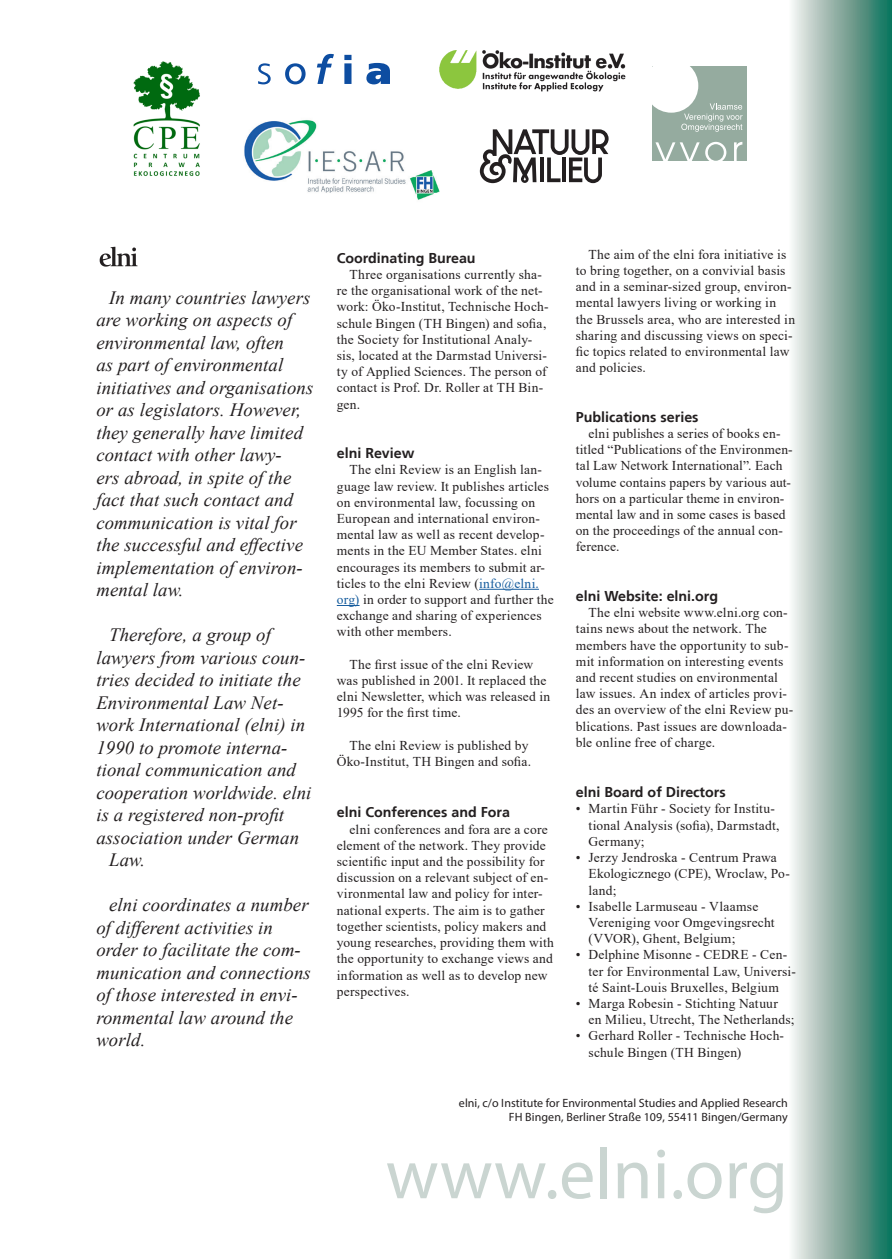
<style>
.page{position:relative;width:892px;height:1259px;background:#fff}
.page>*{position:absolute;margin:0;border:0;box-sizing:border-box;transform-origin:0 0}
.t1{font:72px "Myriad Pro";color:#cad5d1}
.t2{font:italic 18.75px/22.5px "Times New Roman";letter-spacing:.005em;color:#231f20}
.Subhead{font:700 14.25px "Frutiger";color:#231f20}
.Fließ_1{font:13.5px/16.2px "Times New Roman";letter-spacing:.015em;color:#231f20}
.t3{font:12px "Myriad Pro";letter-spacing:.005em;color:#231f20}
.s1{color:#175d9e}
</style>
<div class="page">
<div style="left:787px;top:0;width:104px;height:1258px;background:linear-gradient(to right,#fff3f3,#136e58)"></div>
<img style="left:244px;top:120px;width:196px;height:80px">
<img style="left:99px;top:246px;width:39px;height:21px">
<hr style="left:479px;top:589px;width:59px;height:1px;background:#175d9e">
<svg style="left:337px;top:605px;width:22px;height:1px"></svg>
<svg style="left:258px;top:63px;width:12px;height:21px"></svg>
<svg style="left:285px;top:63px;width:20px;height:21px"></svg>
<svg style="left:317px;top:54px;width:17px;height:30px"></svg>
<svg style="left:344px;top:55px;width:7px;height:29px"></svg>
<svg style="left:366px;top:63px;width:24px;height:21px"></svg>
<img style="left:439px;top:50px;width:187px;height:42px">
<div style="left:652px;top:67px;width:94px;height:94px;background:#95ab9f"></div>
<svg style="left:681px;top:103px;width:61px;height:29px"></svg>
<svg style="left:655px;top:142px;width:44px;height:19px"></svg>
<svg style="left:705px;top:142px;width:21px;height:19px"></svg>
<svg style="left:734px;top:142px;width:8px;height:19px"></svg>
<div style="left:644px;top:59px;width:54px;height:54px;background:#fff;border-radius:50%"></div>
<svg style="left:479px;top:129px;width:129px;height:54px"></svg>
<img style="left:133px;top:61px;width:67px;height:115px">
<p class="t2" style="left:96px;top:285px;width:218px;text-indent:13px">In many countries lawyers are working on aspects of environmental law, often<br>as part of environmental initiatives and organisations or as legislators. However, they generally have limited contact with other lawy-<br>ers abroad, in spite of the fact that such contact and communication is vital for the successful and effective implementation of environ&shy;mental law.</p>
<p class="t2" style="left:96px;top:623px;width:216px;text-indent:13px">Therefore, a group of lawyers from various coun&shy;tries decided to initiate the<br>Environmental Law Net&shy;work International (elni) in<br>1990 to promote interna&shy;tional communication and cooperation worldwide. elni is a registered non-profit association under German</p>
<p class="t2" style="left:109px;top:848px;width:37px">Law.</p>
<p class="t2" style="left:96px;top:893px;width:216px;text-indent:13px">elni coordinates a number of different activities in order to facilitate the com&shy;munication and connections of those interested in envi&shy;ronmental law around the world.</p>
<p class="Fließ_1" style="left:575px;top:246px;width:221px;text-indent:13px">The aim of the elni fora initiative is to bring together, on a convivial basis and in a seminar-sized group, environ&shy;mental lawyers living or working in the Brussels area, who are interested in sharing and discussing views on speci&shy;fic topics related to environmental law and policies.</p>
<p class="Subhead" style="left:575px;top:408px;width:124px">Publications series</p>
<p class="Fließ_1" style="left:575px;top:425px;width:218px;text-indent:13px">elni publishes a series of books en&shy;titled “Publications of the Environmen&shy;tal Law Network International”. Each volume contains papers by various aut&shy;hors on a particular theme in environ&shy;mental law and in some cases is based on the proceedings of the annual con&shy;ference.</p>
<p class="Subhead" style="left:575px;top:587px;width:144px">elni Website: elni.org</p>
<p class="Fließ_1" style="left:575px;top:604px;width:219px;text-indent:13px">The elni website www.elni.org con&shy;tains news about the network. The members have the opportunity to sub&shy;mit information on interesting events and recent studies on environmental law issues. An index of articles provi&shy;des an overview of the elni Review pu&shy;blications. Past issues are downloada&shy;ble online free of charge.</p>
<p class="Subhead" style="left:575px;top:783px;width:151px">elni Board of Directors</p>
<p class="Fließ_1" style="left:588px;top:800px;width:192px;text-indent:-13px">• Martin Führ - Society for Institu&shy;tional Analysis (sofia), Darmstadt,<br>Germany;</p>
<p class="Fließ_1" style="left:588px;top:849px;width:203px;text-indent:-13px">• Jerzy Jendroska - Centrum Prawa<br>Ekologicznego (CPE), Wroclaw, Po&shy;land;</p>
<p class="Fließ_1" style="left:588px;top:897px;width:187px;text-indent:-13px">• Isabelle Larmuseau - Vlaamse<br>Vereniging voor Omgevingsrecht (VVOR), Ghent, Belgium;</p>
<p class="Fließ_1" style="left:588px;top:946px;width:209px;text-indent:-13px">• Delphine Misonne - CEDRE - Cen&shy;ter for Environmental Law, Universi&shy;té Saint-Louis Bruxelles, Belgium</p>
<p class="Fließ_1" style="left:588px;top:994px;width:207px;text-indent:-13px">• Marga Robesin - Stichting Natuur<br>en Milieu, Utrecht, The Netherlands;</p>
<p class="Fließ_1" style="left:588px;top:1027px;width:197px;text-indent:-13px">• Gerhard Roller - Technische Hoch&shy;schule Bingen (TH Bingen)</p>
<p class="t3" style="left:459px;top:1095px;width:330px">elni, c/o Institute for Environmental Studies and Applied Research</p>
<p class="t3" style="left:508px;top:1109px;width:280px">FH Bingen, Berliner Straße 109, 55411 Bingen/Germany</p>
<p class="Subhead" style="left:337px;top:249px;width:140px">Coordinating Bureau</p>
<p class="Fließ_1" style="left:337px;top:266px;width:213px;text-indent:13px">Three organisations currently sha&shy;re the organisational work of the net&shy;work: Öko-Institut, Technische Hoch&shy;schule Bingen (TH Bingen) and sofia, the Society for Institutional Analy&shy;sis, located at the Darmstad Universi&shy;ty of Applied Sciences. The person of contact is Prof. Dr. Roller at TH Bin&shy;gen.</p>
<p class="Subhead" style="left:337px;top:445px;width:79px">elni Review</p>
<p class="Fließ_1" style="left:337px;top:461px;width:218px;text-indent:13px">The elni Review is an English lan&shy;guage law review. It publishes articles on environmental law, focussing on European and international environ&shy;mental law as well as recent develop&shy;ments in the EU Member States. elni encourages its members to submit ar&shy;ticles to the elni Review (<span class="s1">info@elni. org)</span> in order to support and further the exchange and sharing of experiences with other members.</p>
<p class="Fließ_1" style="left:337px;top:655px;width:215px;text-indent:13px">The first issue of the elni Review was published in 2001. It replaced the elni Newsletter, which was released in 1995 for the first time.</p>
<p class="Fließ_1" style="left:337px;top:736px;width:196px;text-align:right">The elni Review is published by<br>Öko-Institut, TH Bingen and sofia.</p>
<p class="Subhead" style="left:337px;top:804px;width:175px">elni Conferences and Fora</p>
<p class="Fließ_1" style="left:337px;top:820px;width:218px;text-indent:13px">elni conferences and fora are a core element of the network. They provide scientific input and the possibility for discussion on a relevant subject of en&shy;vironmental law and policy for inter&shy;national experts. The aim is to gather together scientists, policy makers and young researches, providing them with the opportunity to exchange views and information as well as to develop new perspectives.</p>
<p class="t1" style="left:385px;top:1129px;width:403px">www.elni.org</p>
</div>
